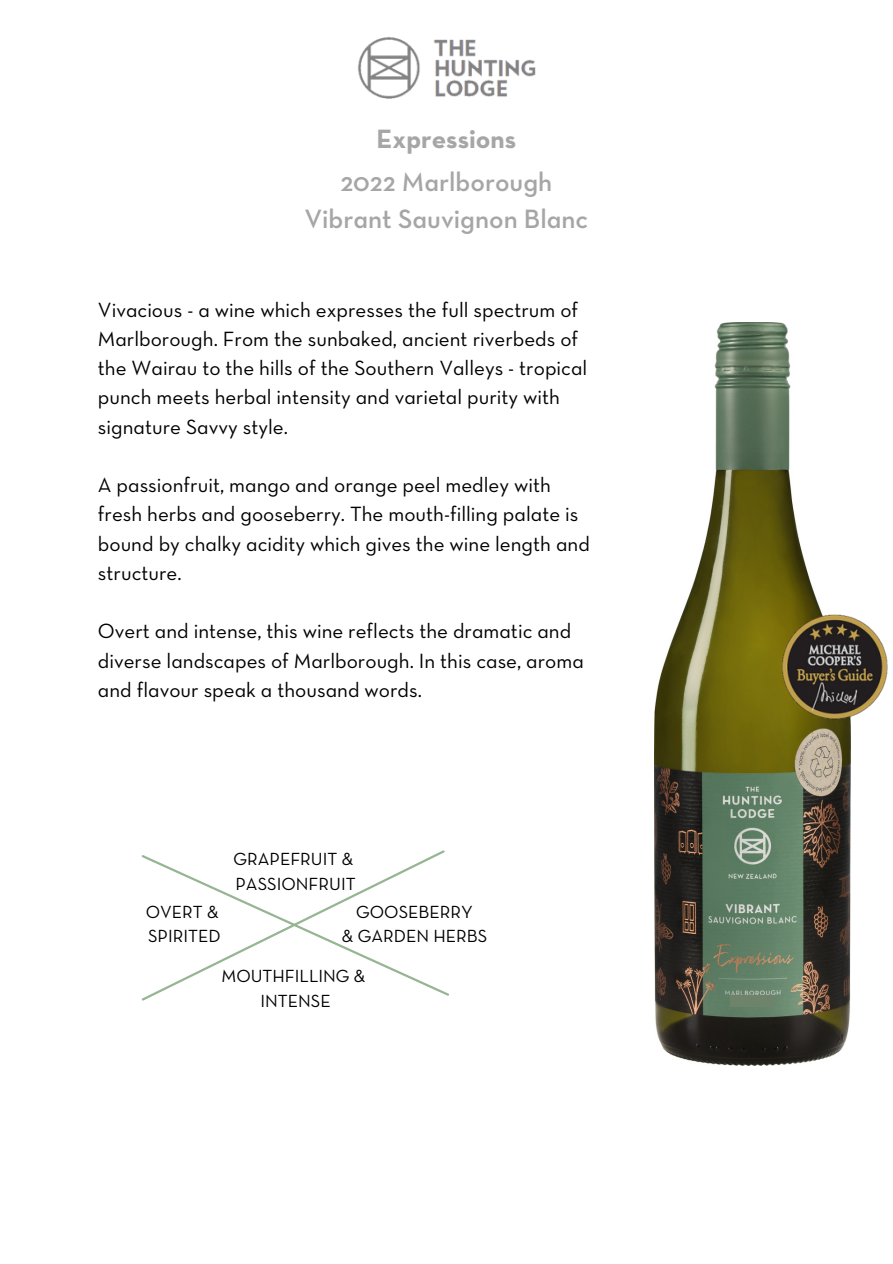
<style>
.page{position:relative;width:893px;height:1264px;background:#fff}
.page>*{position:absolute;margin:0;border:0;box-sizing:border-box;transform-origin:0 0}
.t1{font:27px/37px "Neutraface Text Demi Alt";color:#a6a6a6;text-align:center}
.t2{font:27px "Neutraface Text Bold Alt";color:#a6a6a6}
.t3{font:21px/29.2px "Neutraface Text Book Alt";color:#000}
.t4{font:17.85px/24.6px "Neutraface Text Book Alt";color:#000}
</style>
<div class="page">
<svg style="left:141px;top:853px;width:308px;height:144px"></svg>
<img style="left:358px;top:37px;width:178px;height:62px">
<img style="left:654px;top:323px;width:196px;height:742px">
<div style="left:730px;top:995px;width:44px;height:11px;background:#6f836b"></div>
<img style="left:773px;top:611px;width:115px;height:112px">
<p class="t2" style="left:376px;top:127px;width:141px">Expressions</p>
<p class="t1" style="left:304px;top:165px;width:285px">2022 Marlborough<br>Vibrant Sauvignon Blanc</p>
<p class="t3" style="left:98px;top:296px;width:491px">Vivacious - a wine which expresses the full spectrum of Marlborough. From the sunbaked, ancient riverbeds of the Wairau to the hills of the Southern Valleys - tropical punch meets herbal intensity and varietal purity with signature Savvy style.</p>
<p class="t3" style="left:98px;top:471px;width:493px">A passionfruit, mango and orange peel medley with fresh herbs and gooseberry. The mouth-filling palate is bound by chalky acidity which gives the wine length and structure.</p>
<p class="t3" style="left:98px;top:618px;width:487px">Overt and intense, this wine reflects the dramatic and diverse landscapes of Marlborough. In this case, aroma and flavour speak a thousand words.</p>
<p class="t4" style="left:233px;top:847px;width:124px">GRAPEFRUIT &amp;<br>PASSIONFRUIT</p>
<p class="t4" style="left:342px;top:900px;width:147px;text-align:center">GOOSEBERRY<br>&amp; GARDEN HERBS</p>
<p class="t4" style="left:221px;top:965px;width:145px;text-align:center">MOUTHFILLING &amp;<br>INTENSE</p>
<p class="t4" style="left:146px;top:900px;width:76px">OVERT &amp;<br>SPIRITED</p>
</div>
